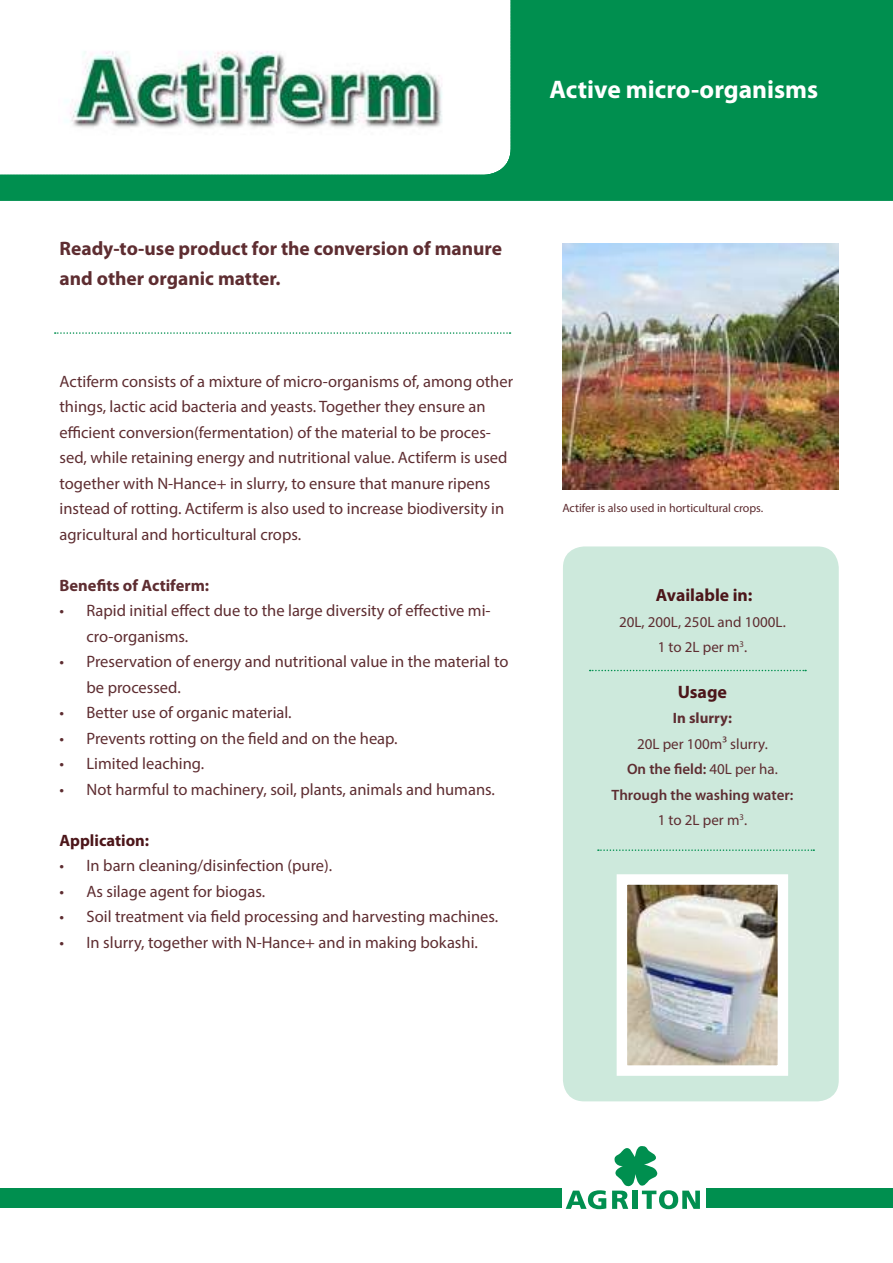
<style>
.page{position:relative;width:893px;height:1263px;background:#fff}
.page>*{position:absolute;margin:0;border:0;box-sizing:border-box;transform-origin:0 0}
.t1{font:700 25.5px "Myriad Pro";color:#fff}
.t2{font:700 19.5px/30px "Myriad Pro";color:#5e2d31}
.t3{font:700 18px "Myriad Pro";color:#4c161a}
.t4{font:700 17.7px "Myriad Pro";color:#4c161a}
.t5{font:16.5px/25.5px "Myriad Pro";color:#5e2d31}
.t6{font:700 16.5px "Myriad Pro";color:#5e2d31}
.t7{font:700 16.5px "Myriad Pro";color:#4c161a}
.t8{font:15px/25.5px "Myriad Pro";color:#5e2d31;text-align:center}
.t9{font:700 15px "Myriad Pro";color:#5e2d31}
.t10{font:12px "Myriad Pro";color:#5e2d31}
.s1{font-weight:600}
</style>
<div class="page">
<div style="left:0;top:0;width:893px;height:201px;background:#008f4f"></div>
<svg style="left:0;top:0;width:511px;height:175px"></svg>
<div style="left:0;top:1188px;width:893px;height:20px;background:#008f4f"></div>
<div style="left:562px;top:1142px;width:144px;height:73px;background:#fff"></div>
<svg style="left:566px;top:1190px;width:40px;height:19px"></svg>
<svg style="left:612px;top:1146px;width:88px;height:63px"></svg>
<div style="left:563px;top:546px;width:276px;height:555px;background:#cde9dc;border-radius:21px"></div>
<img style="left:563px;top:244px;width:276px;height:245px">
<svg style="left:590px;top:670px;width:216px;height:1px"></svg>
<svg style="left:598px;top:849px;width:216px;height:2px"></svg>
<svg style="left:55px;top:332px;width:455px;height:2px"></svg>
<img style="left:628px;top:885px;width:149px;height:180px">
<div style="left:617px;top:874px;width:171px;height:202px;border:10px solid #fff"></div>
<img style="left:58px;top:27px;width:400px;height:117px">
<h1 class="t1" style="left:550px;top:75px;width:270px">Active micro-organisms</h1>
<p class="t2" style="left:60px;top:234px;width:444px">Ready-to-use product for the conversion of manure and other organic matter.</p>
<p class="t5" style="left:60px;top:368px;width:455px">Actiferm consists of a mixture of micro-organisms of, among other things, lactic acid bacteria and yeasts. Together they ensure an efficient conversion(fermentation) of the material to be proces&shy;sed, while retaining energy and nutritional value. Actiferm is used together with N-Hance+ in slurry, to ensure that manure ripens instead of rotting. Actiferm is also used to increase biodiversity in agricultural and horticultural crops.</p>
<p class="t6" style="left:60px;top:576px;width:151px">Benefits of Actiferm:</p>
<p class="t5" style="left:87px;top:598px;width:406px;text-indent:-27px">• Rapid initial effect due to the large diversity of effective mi&shy;cro-organisms.</p>
<p class="t5" style="left:87px;top:649px;width:423px;text-indent:-27px">• Preservation of energy and nutritional value in the material to be processed.</p>
<p class="t5" style="left:60px;top:700px;width:234px">• Better use of organic material.</p>
<p class="t5" style="left:60px;top:725px;width:340px">• Prevents rotting on the field and on the heap.</p>
<p class="t5" style="left:60px;top:751px;width:146px">• Limited leaching.</p>
<p class="t5" style="left:60px;top:776px;width:437px">• Not harmful to machinery, soil, plants, animals and humans.</p>
<p class="t7" style="left:60px;top:831px;width:91px">Application:</p>
<p class="t5" style="left:60px;top:853px;width:274px">• In barn cleaning/disinfection (pure).</p>
<p class="t5" style="left:60px;top:878px;width:207px">• As silage agent for biogas.</p>
<p class="t5" style="left:60px;top:904px;width:440px">• Soil treatment via field processing and harvesting machines.</p>
<p class="t5" style="left:60px;top:929px;width:420px">• In slurry, together with N-Hance+ and in making bokashi.</p>
<p class="t10" style="left:562px;top:500px;width:203px">Actifer is also used in horticultural crops.</p>
<p class="t4" style="left:656px;top:585px;width:98px">Available in:</p>
<p class="t8" style="left:619px;top:609px;width:168px">20L, 200L, 250L and 1000L.<br>1 to 2L per m<sup>3</sup>.</p>
<p class="t3" style="left:678px;top:682px;width:51px">Usage</p>
<p class="t9" style="left:673px;top:710px;width:60px">In slurry:</p>
<p class="t8" style="left:612px;top:731px;width:183px">20L per 100m3 slurry.<br><span class="s1">On the field:</span> 40L per ha.<br><span class="s1">Through the washing water:<br></span>1 to 2L per m<sup>3</sup>.</p>
</div>
